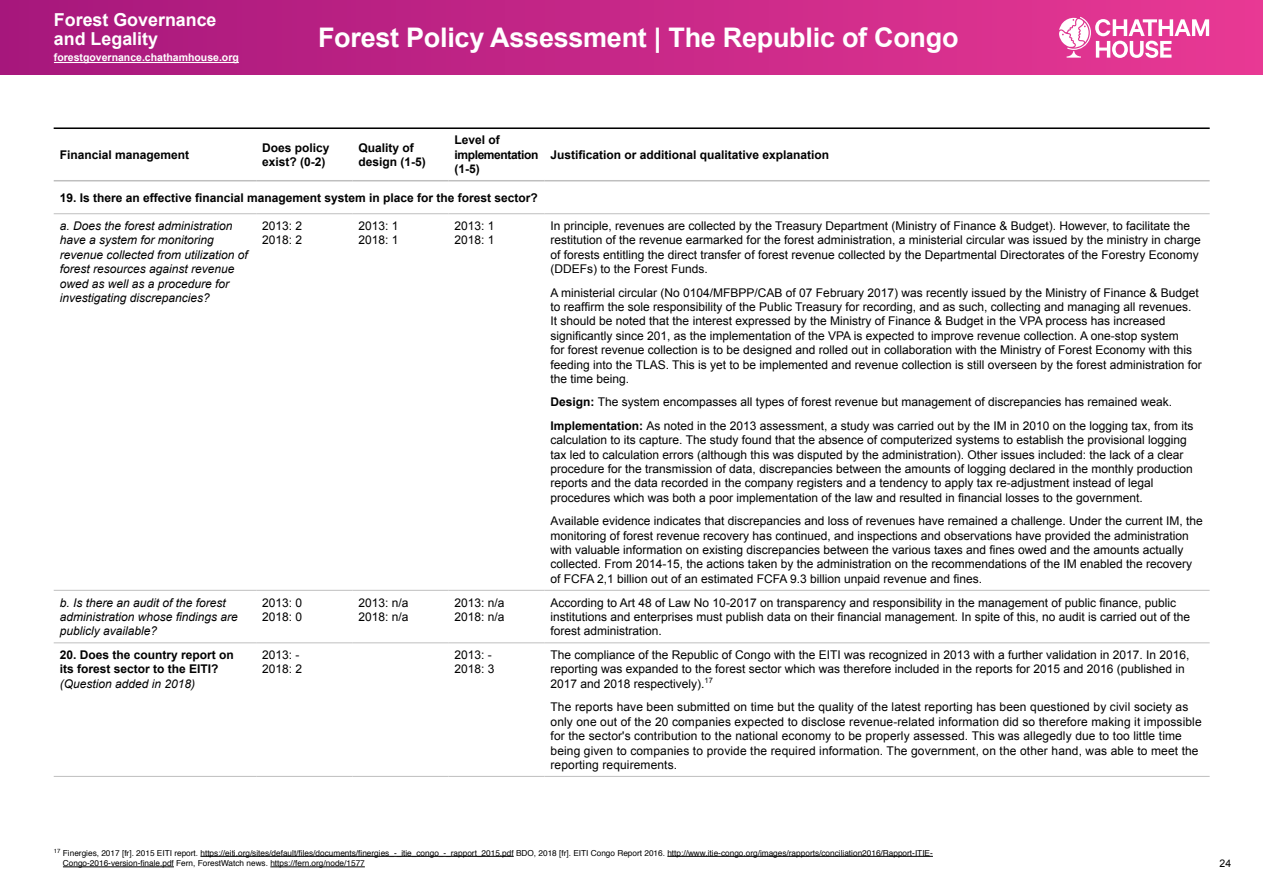
<style>
.page{position:relative;width:1263px;height:893px;background:#fff}
.page>*{position:absolute;margin:0;border:0;box-sizing:border-box;transform-origin:0 0}
.t1{font:700 27px "Arial";letter-spacing:-.01em;color:#fff}
.t2{font:700 17.85px/19.2px "Arial";color:#fff}
.t3{font:12px/14.4px "Arial";color:#000}
.t4{font:italic 12px/14.4px "Arial";color:#000}
.t5{font:700 12px/14.4px "Arial";color:#000}
.t6{font:700 12px/14.4px "Arial";letter-spacing:-.03em;color:#000}
.t7{font:700 10.5px "Arial";color:#fff}
.t8{font:10.5px "Arial";color:#000}
.t9{font:8.25px/10.5px "Helvetica";color:#000}
.s1{font-weight:700}
</style>
<div class="page">
<div style="left:0;top:0;width:1263px;height:75px;background:linear-gradient(to right,#a6177c,#e83994)"></div>
<hr style="left:54px;top:62px;width:185px;height:1px;background:#fff">
<svg style="left:1059px;top:17px;width:150px;height:41px"></svg>
<hr style="left:54px;top:213px;width:202px;height:1px;background:#bfbfbf">
<hr style="left:256px;top:213px;width:96px;height:1px;background:#bfbfbf">
<hr style="left:352px;top:213px;width:96px;height:1px;background:#bfbfbf">
<hr style="left:448px;top:213px;width:96px;height:1px;background:#bfbfbf">
<hr style="left:544px;top:213px;width:666px;height:1px;background:#bfbfbf">
<hr style="left:54px;top:590px;width:202px;height:1px;background:#bfbfbf">
<hr style="left:256px;top:590px;width:96px;height:1px;background:#bfbfbf">
<hr style="left:352px;top:590px;width:96px;height:1px;background:#bfbfbf">
<hr style="left:448px;top:590px;width:96px;height:1px;background:#bfbfbf">
<hr style="left:544px;top:590px;width:666px;height:1px;background:#bfbfbf">
<hr style="left:54px;top:642px;width:202px;height:1px;background:#bfbfbf">
<hr style="left:256px;top:642px;width:96px;height:1px;background:#bfbfbf">
<hr style="left:352px;top:642px;width:96px;height:1px;background:#bfbfbf">
<hr style="left:448px;top:642px;width:96px;height:1px;background:#bfbfbf">
<hr style="left:544px;top:642px;width:666px;height:1px;background:#bfbfbf">
<hr style="left:54px;top:180px;width:202px;height:1px;background:#bfbfbf">
<hr style="left:256px;top:180px;width:96px;height:1px;background:#bfbfbf">
<hr style="left:352px;top:180px;width:96px;height:1px;background:#bfbfbf">
<hr style="left:448px;top:180px;width:96px;height:1px;background:#bfbfbf">
<hr style="left:544px;top:180px;width:666px;height:1px;background:#bfbfbf">
<hr style="left:54px;top:776px;width:202px;height:1px;background:#bfbfbf">
<hr style="left:256px;top:776px;width:96px;height:1px;background:#bfbfbf">
<hr style="left:352px;top:776px;width:96px;height:1px;background:#bfbfbf">
<hr style="left:448px;top:776px;width:96px;height:1px;background:#bfbfbf">
<hr style="left:544px;top:776px;width:666px;height:1px;background:#bfbfbf">
<hr style="left:54px;top:128px;width:1156px;height:1px;background:#000">
<hr style="left:200px;top:856px;width:314px;height:1px;background:#000">
<hr style="left:667px;top:856px;width:266px;height:1px;background:#000">
<hr style="left:63px;top:867px;width:111px;height:1px;background:#000">
<hr style="left:270px;top:867px;width:95px;height:1px;background:#000">
<h2 class="t2" style="left:54px;top:10px;width:164px">Forest Governance and Legality</h2>
<p class="t7" style="left:54px;top:51px;width:186px">forestgovernance.chathamhouse.org</p>
<h1 class="t1" style="left:318px;top:20px;width:642px">Forest Policy Assessment | The Republic of Congo</h1>
<p class="t5" style="left:60px;top:148px;width:131px">Financial management</p>
<p class="t5" style="left:262px;top:141px;width:69px">Does policy exist? (0-2)</p>
<p class="t5" style="left:358px;top:141px;width:69px">Quality of design (1-5)</p>
<p class="t6" style="left:454px;top:133px;width:85px">Level of implementation (1-5)</p>
<p class="t5" style="left:550px;top:148px;width:280px">Justification or additional qualitative explanation</p>
<p class="t5" style="left:60px;top:191px;width:480px">19. Is there an effective financial management system in place for the forest sector?</p>
<p class="t4" style="left:60px;top:219px;width:190px">a. Does the forest administration have a system for monitoring revenue collected from utilization of forest resources against revenue owed as well as a procedure for investigating discrepancies?</p>
<p class="t3" style="left:262px;top:219px;width:42px">2013: 2<br>2018: 2</p>
<p class="t3" style="left:358px;top:219px;width:42px">2013: 1<br>2018: 1</p>
<p class="t3" style="left:454px;top:219px;width:42px">2013: 1<br>2018: 1</p>
<p class="t3" style="left:550px;top:219px;width:652px">In principle, revenues are collected by the Treasury Department (Ministry of Finance &amp; Budget). However, to facilitate the restitution of the revenue earmarked for the forest administration, a ministerial circular was issued by the ministry in charge of forests entitling the direct transfer of forest revenue collected by the Departmental Directorates of the Forestry Economy (DDEFs) to the Forest Funds.</p>
<p class="t3" style="left:550px;top:285px;width:653px">A ministerial circular (No 0104/MFBPP/CAB of 07 February 2017) was recently issued by the Ministry of Finance &amp; Budget to reaffirm the sole responsibility of the Public Treasury for recording, and as such, collecting and managing all revenues.<br>It should be noted that the interest expressed by the Ministry of Finance &amp; Budget in the VPA process has increased significantly since 201, as the implementation of the VPA is expected to improve revenue collection. A one-stop system<br>for forest revenue collection is to be designed and rolled out in collaboration with the Ministry of Forest Economy with this feeding into the TLAS. This is yet to be implemented and revenue collection is still overseen by the forest administration for the time being.</p>
<p class="t3" style="left:550px;top:391px;width:644px;line-height:23.4px"><span class="s1">Design:</span> The system encompasses all types of forest revenue but management of discrepancies has remained weak.<br><span class="s1">Implementation:</span> As noted in the 2013 assessment, a study was carried out by the IM in 2010 on the logging tax, from its</p>
<p class="t3" style="left:550px;top:433px;width:644px">calculation to its capture. The study found that the absence of computerized systems to establish the provisional logging tax led to calculation errors (although this was disputed by the administration). Other issues included: the lack of a clear procedure for the transmission of data, discrepancies between the amounts of logging declared in the monthly production reports and the data recorded in the company registers and a tendency to apply tax re-adjustment instead of legal procedures which was both a poor implementation of the law and resulted in financial losses to the government.</p>
<p class="t3" style="left:550px;top:514px;width:654px">Available evidence indicates that discrepancies and loss of revenues have remained a challenge. Under the current IM, the monitoring of forest revenue recovery has continued, and inspections and observations have provided the administration with valuable information on existing discrepancies between the various taxes and fines owed and the amounts actually collected. From 2014-15, the actions taken by the administration on the recommendations of the IM enabled the recovery of FCFA 2,1 billion out of an estimated FCFA 9.3 billion unpaid revenue and fines.</p>
<p class="t4" style="left:60px;top:595px;width:180px">b. Is there an audit of the forest administration whose findings are publicly available?</p>
<p class="t3" style="left:262px;top:595px;width:42px">2013: 0<br>2018: 0</p>
<p class="t3" style="left:358px;top:595px;width:52px">2013: n/a<br>2018: n/a</p>
<p class="t3" style="left:454px;top:595px;width:52px">2013: n/a<br>2018: n/a</p>
<p class="t3" style="left:550px;top:595px;width:641px">According to Art 48 of Law No 10-2017 on transparency and responsibility in the management of public finance, public institutions and enterprises must publish data on their financial management. In spite of this, no audit is carried out of the forest administration.</p>
<p class="t5" style="left:60px;top:648px;width:176px">20. Does the country report on its forest sector to the EITI?</p>
<p class="t4" style="left:60px;top:677px;width:137px">(Question added in 2018)</p>
<p class="t3" style="left:262px;top:648px;width:42px">2013: -<br>2018: 2</p>
<p class="t3" style="left:454px;top:648px;width:42px">2013: -<br>2018: 3</p>
<p class="t3" style="left:550px;top:648px;width:640px">The compliance of the Republic of Congo with the EITI was recognized in 2013 with a further validation in 2017. In 2016, reporting was expanded to the forest sector which was therefore included in the reports for 2015 and 2016 (published in<br>2017 and 2018 respectively).<sup>17</sup></p>
<p class="t3" style="left:550px;top:700px;width:653px">The reports have been submitted on time but the quality of the latest reporting has been questioned by civil society as only one out of the 20 companies expected to disclose revenue-related information did so therefore making it impossible for the sector's contribution to the national economy to be properly assessed. This was allegedly due to too little time being given to companies to provide the required information. The government, on the other hand, was able to meet the reporting requirements.</p>
<p class="t9" style="left:63px;top:848px;width:871px;text-indent:-9px"><sup>17</sup> Finergies, 2017 [fr]. 2015 EITI report. https://eiti.org/sites/default/files/documents/finergies_-_itie_congo_-_rapport_2015.pdf BDO, 2018 [fr]. EITI Congo Report 2016. http://www.itie-congo.org/images/rapports/conciliation2016/Rapport-ITIE-<br>Congo-2016-version-finale.pdf Fern, ForestWatch news. https://fern.org/node/1577</p>
<p class="t8" style="left:1219px;top:856px;width:13px">24</p>
</div>
